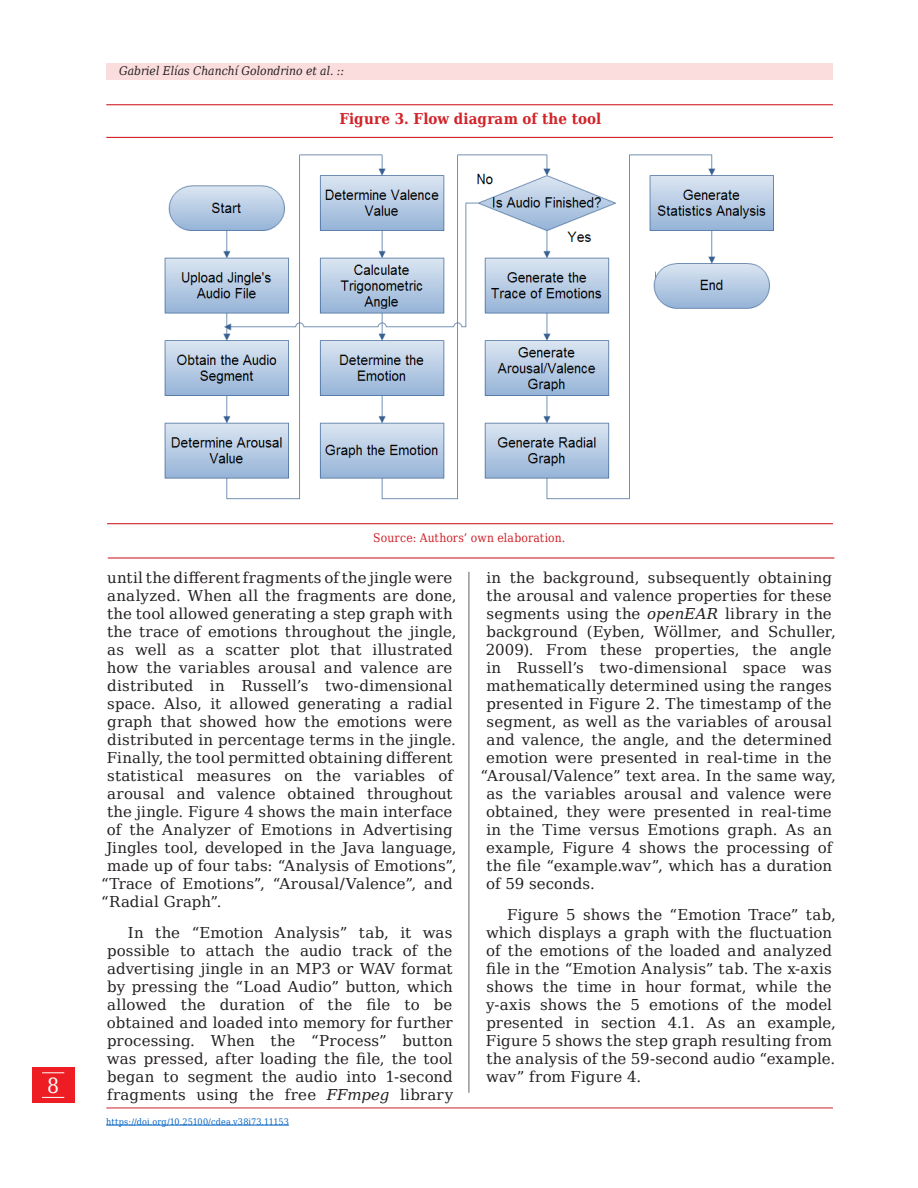
<style>
.page{position:relative;width:918px;height:1188px;background:#fff}
.page>*{position:absolute;margin:0;border:0;box-sizing:border-box;transform-origin:0 0}
.t1{font:21px "DejaVu Serif Condensed";color:#fff}
.cuerpo_de_texto{font:15px/18px "DejaVu Serif";letter-spacing:.005em;color:#231f20;text-align:justify}
.Titulo_figura{font:700 15px "DejaVu Serif Condensed";letter-spacing:.01em;color:#d1232a}
.t2{font:italic 12px "DejaVu Serif Condensed";color:#231f20}
.Pie_de_imagen{font:12px "DejaVu Serif Condensed";letter-spacing:.015em;color:#d1232a}
.fechas{font:9px "DejaVu Serif Condensed";letter-spacing:.01em;color:#0563c1}
.s1{font-style:italic}
</style>
<div class="page">
<div style="left:32px;top:1067px;width:42px;height:36px;background:#ee1d23"></div>
<svg style="left:42px;top:1072px;width:22px;height:1px"></svg>
<svg style="left:42px;top:1097px;width:22px;height:1px"></svg>
<div style="left:106px;top:63px;width:727px;height:17px;background:#fcddde"></div>
<hr style="left:468px;top:572px;width:2px;height:521px;background:#939598">
<hr style="left:106px;top:1108px;width:727px;height:1px;background:#d1232a">
<hr style="left:106px;top:1125px;width:183px;height:1px;background:#0563c1">
<img style="left:164px;top:154px;width:609px;height:346px">
<hr style="left:106px;top:104px;width:727px;height:1px;background:#d1232a">
<hr style="left:106px;top:137px;width:727px;height:1px;background:#d1232a">
<hr style="left:107px;top:523px;width:726px;height:1px;background:#d1232a">
<hr style="left:108px;top:557px;width:726px;height:2px;background:#d1232a">
<p class="t2" style="left:119px;top:61px;width:227px">Gabriel Elías Chanchí Golondrino et al. ::</p>
<p class="Titulo_figura" style="left:340px;top:107px;width:263px">Figure 3. Flow diagram of the tool</p>
<p class="t1" style="left:47px;top:1069px;width:14px">8</p>
<p class="Pie_de_imagen" style="left:373px;top:529px;width:194px">Source: Authors’ own elaboration.</p>
<p class="cuerpo_de_texto" style="left:107px;top:569px;width:347px">until the different fragments of the jingle were</p>
<p class="cuerpo_de_texto" style="left:107px;top:587px;width:351px">analyzed. When all the fragments are done,</p>
<p class="cuerpo_de_texto" style="left:107px;top:605px;width:347px">the tool allowed generating a step graph with</p>
<p class="cuerpo_de_texto" style="left:107px;top:623px;width:351px">the trace of emotions throughout the jingle,</p>
<p class="cuerpo_de_texto" style="left:107px;top:641px;width:347px">as well as a scatter plot that illustrated</p>
<p class="cuerpo_de_texto" style="left:107px;top:659px;width:347px">how the variables arousal and valence are</p>
<p class="cuerpo_de_texto" style="left:107px;top:677px;width:347px">distributed in Russell’s two-dimensional</p>
<p class="cuerpo_de_texto" style="left:107px;top:695px;width:347px">space. Also, it allowed generating a radial</p>
<p class="cuerpo_de_texto" style="left:107px;top:713px;width:347px">graph that showed how the emotions were</p>
<p class="cuerpo_de_texto" style="left:107px;top:731px;width:350px">distributed in percentage terms in the jingle.</p>
<p class="cuerpo_de_texto" style="left:107px;top:749px;width:348px">Finally, the tool permitted obtaining different</p>
<p class="cuerpo_de_texto" style="left:107px;top:767px;width:347px">statistical measures on the variables of</p>
<p class="cuerpo_de_texto" style="left:107px;top:785px;width:347px">arousal and valence obtained throughout</p>
<p class="cuerpo_de_texto" style="left:107px;top:803px;width:347px">the jingle. Figure 4 shows the main interface</p>
<p class="cuerpo_de_texto" style="left:107px;top:821px;width:347px">of the Analyzer of Emotions in Advertising</p>
<p class="cuerpo_de_texto" style="left:106px;top:839px;width:352px">Jingles tool, developed in the Java language,</p>
<p class="cuerpo_de_texto" style="left:107px;top:857px;width:351px">made up of four tabs: “Analysis of Emotions”,</p>
<p class="cuerpo_de_texto" style="left:101px;top:875px;width:353px">“Trace of Emotions”, “Arousal/Valence”, and</p>
<p class="cuerpo_de_texto" style="left:101px;top:893px;width:122px">“Radial Graph”.</p>
<p class="cuerpo_de_texto" style="left:107px;top:923px;width:348px;text-indent:21px">In the “Emotion Analysis” tab, it was possible to attach the audio track of the advertising jingle in an MP3 or WAV format by pressing the “Load Audio” button, which allowed the duration of the file to be obtained and loaded into memory for further processing. When the “Process” button was pressed, after loading the file, the tool began to segment the audio into 1-second fragments using the free <span class="s1">FFmpeg</span> library</p>
<p class="fechas" style="left:106px;top:1115px;width:184px">https://doi.org/10.25100/cdea.v38i73.11153</p>
<p class="cuerpo_de_texto" style="left:486px;top:569px;width:347px">in the background, subsequently obtaining</p>
<p class="cuerpo_de_texto" style="left:486px;top:587px;width:347px">the arousal and valence properties for these</p>
<p class="cuerpo_de_texto" style="left:487px;top:605px;width:347px">segments using the <span class="s1">openEAR</span> library in the</p>
<p class="cuerpo_de_texto" style="left:486px;top:623px;width:351px">background (Eyben, Wöllmer, and Schuller,</p>
<p class="cuerpo_de_texto" style="left:486px;top:641px;width:348px">2009). From these properties, the angle</p>
<p class="cuerpo_de_texto" style="left:486px;top:659px;width:347px">in Russell’s two-dimensional space was</p>
<p class="cuerpo_de_texto" style="left:486px;top:677px;width:347px">mathematically determined using the ranges</p>
<p class="cuerpo_de_texto" style="left:486px;top:695px;width:347px">presented in Figure 2. The timestamp of the</p>
<p class="cuerpo_de_texto" style="left:487px;top:713px;width:347px">segment, as well as the variables of arousal</p>
<p class="cuerpo_de_texto" style="left:486px;top:731px;width:347px">and valence, the angle, and the determined</p>
<p class="cuerpo_de_texto" style="left:486px;top:749px;width:347px">emotion were presented in real-time in the</p>
<p class="cuerpo_de_texto" style="left:481px;top:767px;width:357px">“Arousal/Valence” text area. In the same way,</p>
<p class="cuerpo_de_texto" style="left:486px;top:785px;width:347px">as the variables arousal and valence were</p>
<p class="cuerpo_de_texto" style="left:486px;top:803px;width:347px">obtained, they were presented in real-time</p>
<p class="cuerpo_de_texto" style="left:486px;top:821px;width:347px">in the Time versus Emotions graph. As an</p>
<p class="cuerpo_de_texto" style="left:486px;top:839px;width:348px">example, Figure 4 shows the processing of</p>
<p class="cuerpo_de_texto" style="left:486px;top:857px;width:347px">the file “example.wav”, which has a duration</p>
<p class="cuerpo_de_texto" style="left:486px;top:875px;width:110px">of 59 seconds.</p>
<p class="cuerpo_de_texto" style="left:486px;top:905px;width:351px;text-align:left;text-indent:21px">Figure 5 shows the “Emotion Trace” tab, which displays a graph with the fluctuation of the emotions of the loaded and analyzed file in the “Emotion Analysis” tab. The x-axis shows the time in hour format, while the y-axis shows the 5 emotions of the model presented in section 4.1. As an example, Figure 5 shows the step graph resulting from the analysis of the 59-second audio “example. wav” from Figure 4.</p>
</div>
